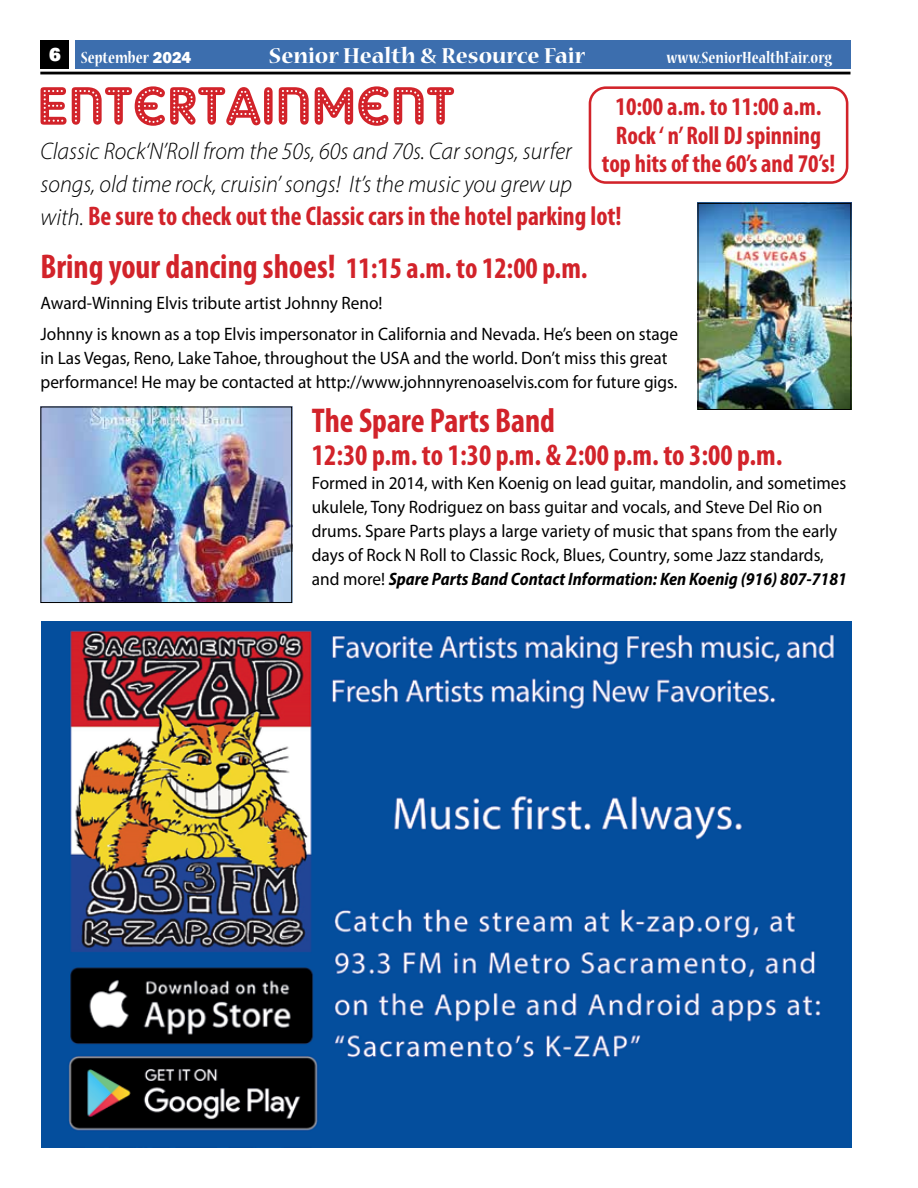
<style>
.page{position:relative;width:918px;height:1188px;background:#fff}
.page>*{position:absolute;margin:0;border:0;box-sizing:border-box;transform-origin:0 0}
.t1{font:700 condensed 34.5px "Myriad Pro";color:#d2232a;scale:.96 1}
.t2{font:700 condensed 30px "Myriad Pro";color:#d2232a;scale:.96 1}
.t3{font:700 condensed 27px "Myriad Pro";color:#d2232a;scale:.96 1}
.t4{font:700 condensed 25.65px/28.2px "Myriad Pro";color:#d2232a;text-align:center;scale:.96 1}
.t5{font:italic 300 24px/33px "Myriad Pro";color:#000;scale:.96 1}
.t6{font:700 24px "Nueva Std";color:#fff}
.t7{font:18px/24px "Myriad Pro";color:#000;scale:.96 1}
.t8{font:700 condensed 18px "Nueva Std";color:#fff}
.s1{font-family:"Univers LT Std X Black";font-weight:400;font-stretch:normal}
.s2{font-family:"Franklin Gothic";font-weight:800;font-stretch:normal;font-size:16.5px}
.s3{font-weight:300;font-style:italic;font-stretch:normal;font-size:24px;color:#000}
.s4{font-size:30px}
.s5{font-weight:700;font-style:italic;font-stretch:semi-condensed}
</style>
<div class="page">
<div style="left:75px;top:40px;width:775px;height:29px;background:#3c6eae"></div>
<div style="left:40px;top:40px;width:29px;height:29px;background:#000"></div>
<hr style="left:40px;top:72px;width:811px;height:2px;background:#000">
<svg style="left:40px;top:86px;width:414px;height:40px"></svg>
<img style="left:42px;top:409px;width:248px;height:192px">
<div style="left:40px;top:407px;width:252px;height:196px;border:1px solid #000"></div>
<img style="left:700px;top:205px;width:149px;height:203px">
<div style="left:698px;top:203px;width:153px;height:207px;border:1px solid #000"></div>
<div style="left:589px;top:86px;width:259px;height:98px;border:3px solid #d2232a;border-radius:16px"></div>
<img style="left:41px;top:621px;width:810px;height:527px">
<p class="t8" style="left:49px;top:50px;width:143px"><span class="s1">6</span> September <span class="s2">2024</span></p>
<h3 class="t6" style="left:269px;top:45px;width:318px">Senior Health &amp; Resource Fair</h3>
<p class="t8" style="left:667px;top:50px;width:167px">www.SeniorHealthFair.org</p>
<h3 class="t4" style="left:602px;top:92px;width:245px">10:00 a.m. to 11:00 a.m.<br>Rock ‘ n’ Roll DJ spinning top hits of the 60’s and 70’s!</h3>
<h3 class="t5" style="left:41px;top:134px;width:555px">Classic Rock‘N’Roll from the 50s, 60s and 70s. Car songs, surfer songs, old time rock, cruisin’ songs! It’s the music you grew up</h3>
<h3 class="t3" style="left:41px;top:199px;width:607px"><span class="s3">with.</span> Be sure to check out the Classic cars in the hotel parking lot!</h3>
<h1 class="t1" style="left:41px;top:245px;width:571px">Bring your dancing shoes! <span class="s4">11:15 a.m. to 12:00 p.m.</span></h1>
<p class="t7" style="left:41px;top:287px;width:666px;line-height:30.8px">Award-Winning Elvis tribute artist Johnny Reno!<br>Johnny is known as a top Elvis impersonator in California and Nevada. He’s been on stage</p>
<p class="t7" style="left:41px;top:346px;width:665px">in Las Vegas, Reno, Lake Tahoe, throughout the USA and the world. Don’t miss this great performance! He may be contacted at http://www.johnnyrenoaselvis.com for future gigs.</p>
<h1 class="t1" style="left:312px;top:399px;width:255px">The Spare Parts Band</h1>
<h2 class="t2" style="left:312px;top:436px;width:492px">12:30 p.m. to 1:30 p.m. &amp; 2:00 p.m. to 3:00 p.m.</h2>
<p class="t7" style="left:312px;top:471px;width:559px">Formed in 2014, with Ken Koenig on lead guitar, mandolin, and sometimes ukulele, Tony Rodriguez on bass guitar and vocals, and Steve Del Rio on drums. Spare Parts plays a large variety of music that spans from the early days of Rock N Roll to Classic Rock, Blues, Country, some Jazz standards, and more! <span class="s5">Spare Parts Band Contact Information: Ken Koenig (916) 807-7181</span></p>
</div>
